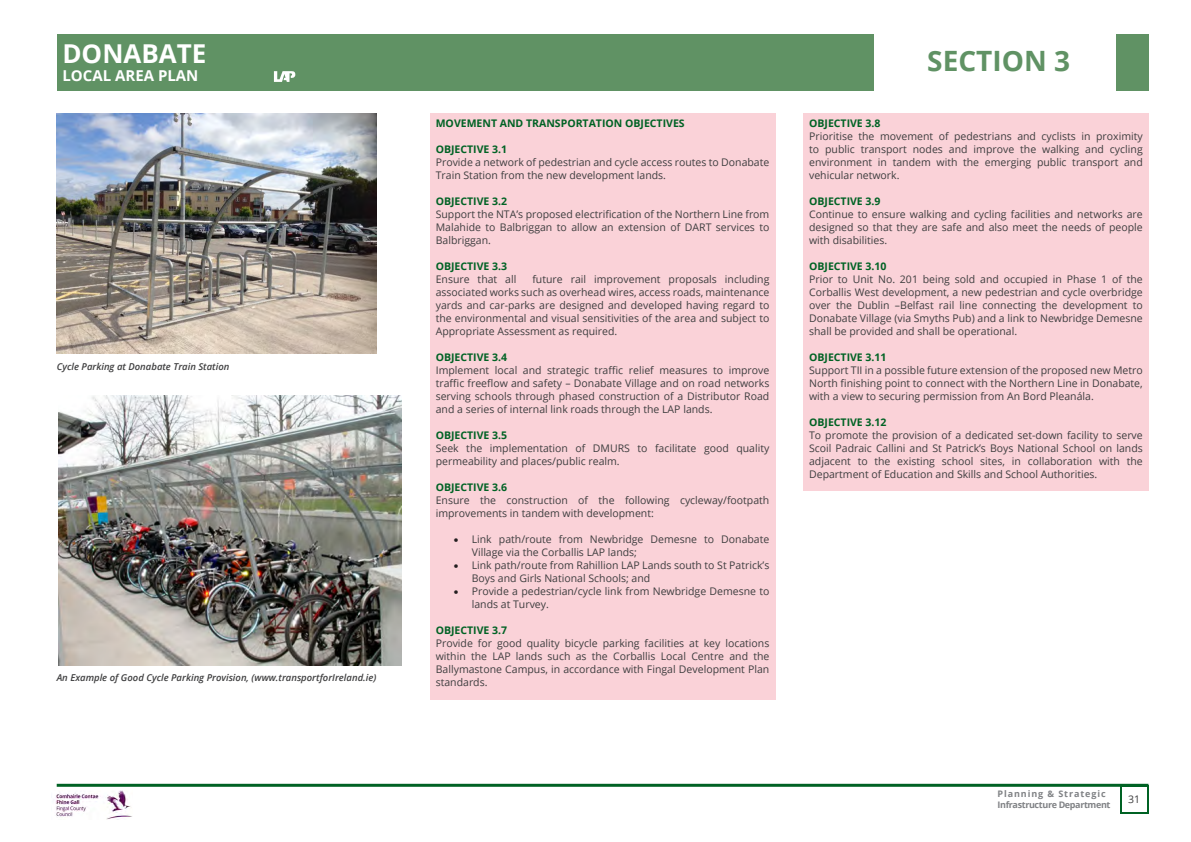
<style>
.page{position:relative;width:1191px;height:842px;background:#fff}
.page>*{position:absolute;margin:0;border:0;box-sizing:border-box;transform-origin:0 0}
.t1{font:700 28px "Open Sans";color:#609264}
.t2{font:700 26px "Open Sans";color:#fff}
.t3{font:700 15px "Open Sans";color:#fff}
.t4{font:10.5px/13px "Open Sans";color:#3e3e3f;text-align:justify}
.t5{font:700 10.5px "Open Sans";color:#006224}
.t6{font:italic 600 9.5px "Open Sans";color:#3e3e3f}
.t7{font:700 9px/10.8px "Open Sans";letter-spacing:-.04em;color:#808285}
.s1{color:#231f20}
</style>
<div class="page">
<div style="left:57px;top:34px;width:1091px;height:57px;background:#609264"></div>
<div style="left:874px;top:33px;width:241px;height:59px;background:#fff"></div>
<hr style="left:57px;top:784px;width:1091px;height:3px;background:#006224">
<img style="left:55px;top:791px;width:77px;height:28px">
<svg style="left:274px;top:71px;width:21px;height:11px"></svg>
<div style="left:1120px;top:785px;width:28px;height:29px;background:linear-gradient(to right,#fff,#fff)"></div>
<div style="left:1122px;top:787px;width:24px;height:24px;background:#fff"></div>
<img style="left:57px;top:113px;width:320px;height:240px">
<div style="left:430px;top:113px;width:345px;height:587px;background:#fad2d8"></div>
<div style="left:803px;top:113px;width:345px;height:377px;background:#fad2d8"></div>
<img style="left:58px;top:395px;width:344px;height:270px">
<h2 class="t2" style="left:62px;top:36px;width:146px">DONABATE</h2>
<h3 class="t3" style="left:62px;top:65px;width:138px">LOCAL AREA PLAN</h3>
<p class="t6" style="left:57px;top:360px;width:174px">Cycle Parking at Donabate Train Station</p>
<p class="t6" style="left:57px;top:671px;width:321px">An Example of Good Cycle Parking Provision, (www.transportforIreland.ie)</p>
<p class="t5" style="left:436px;top:116px;width:250px">MOVEMENT AND TRANSPORTATION OBJECTIVES</p>
<p class="t5" style="left:436px;top:142px;width:73px">OBJECTIVE 3.1</p>
<p class="t4" style="left:436px;top:156px;width:335px">Provide a network of pedestrian and cycle access routes to Donabate<br>Train Station from the new development lands.</p>
<p class="t5" style="left:436px;top:194px;width:73px">OBJECTIVE 3.2</p>
<p class="t4" style="left:436px;top:208px;width:335px">Support the NTA’s proposed electrification of the Northern Line from Malahide to Balbriggan to allow an extension of DART services to Balbriggan.</p>
<p class="t5" style="left:436px;top:259px;width:73px">OBJECTIVE 3.3</p>
<p class="t4" style="left:436px;top:272px;width:82px">Ensure that all</p>
<p class="t4" style="left:436px;top:272px;width:335px;text-indent:97px">future rail improvement proposals including associated works such as overhead wires, access roads, maintenance yards and car-parks are designed and developed having regard to the environmental and visual sensitivities of the area and subject to Appropriate Assessment as required.</p>
<p class="t5" style="left:436px;top:350px;width:73px">OBJECTIVE 3.4</p>
<p class="t4" style="left:436px;top:363px;width:335px">Implement local and strategic traffic relief measures to improve traffic freeflow and safety – Donabate Village and on road networks serving schools through phased construction of a Distributor Road and a series of internal link roads through the LAP lands.</p>
<p class="t5" style="left:436px;top:428px;width:73px">OBJECTIVE 3.5</p>
<p class="t4" style="left:436px;top:441px;width:335px">Seek the implementation of DMURS to facilitate good quality permeability and places/public realm.</p>
<p class="t5" style="left:436px;top:480px;width:73px">OBJECTIVE 3.6</p>
<p class="t4" style="left:436px;top:493px;width:335px">Ensure the construction of the following cycleway/footpath improvements in tandem with development:</p>
<p class="t4" style="left:472px;top:533px;width:299px;text-indent:-18px"><span class="s1">•</span> Link path/route from Newbridge Demesne to Donabate<br>Village via the Corballis LAP lands;</p>
<p class="t4" style="left:472px;top:559px;width:299px;text-indent:-18px"><span class="s1">•</span> Link path/route from Rahillion LAP Lands south to St Patrick’s<br>Boys and Girls National Schools; and</p>
<p class="t4" style="left:472px;top:585px;width:299px;text-indent:-18px"><span class="s1">•</span> Provide a pedestrian/cycle link from Newbridge Demesne to lands at Turvey.</p>
<p class="t5" style="left:436px;top:623px;width:73px">OBJECTIVE 3.7</p>
<p class="t4" style="left:436px;top:637px;width:335px">Provide for good quality bicycle parking facilities at key locations within the LAP lands such as the Corballis Local Centre and the Ballymastone Campus, in accordance with Fingal Development Plan standards.</p>
<p class="t1" style="left:927px;top:41px;width:144px">SECTION 3</p>
<p class="t5" style="left:809px;top:116px;width:73px">OBJECTIVE 3.8</p>
<p class="t4" style="left:809px;top:130px;width:335px">Prioritise the movement of pedestrians and cyclists in proximity to public transport nodes and improve the walking and cycling environment in tandem with the emerging public transport and vehicular network.</p>
<p class="t5" style="left:809px;top:194px;width:73px">OBJECTIVE 3.9</p>
<p class="t4" style="left:809px;top:208px;width:335px">Continue to ensure walking and cycling facilities and networks are designed so that they are safe and also meet the needs of people with disabilities.</p>
<p class="t5" style="left:809px;top:259px;width:79px">OBJECTIVE 3.10</p>
<p class="t4" style="left:809px;top:272px;width:335px">Prior to Unit No. 201 being sold and occupied in Phase 1 of the Corballis West development, a new pedestrian and cycle overbridge over the Dublin –Belfast rail line connecting the development to Donabate Village (via Smyths Pub) and a link to Newbridge Demesne shall be provided and shall be operational.</p>
<p class="t5" style="left:809px;top:350px;width:79px">OBJECTIVE 3.11</p>
<p class="t4" style="left:809px;top:363px;width:335px">Support TII in a possible future extension of the proposed new Metro North finishing point to connect with the Northern Line in Donabate, with a view to securing permission from An Bord Pleanála.</p>
<p class="t5" style="left:809px;top:415px;width:79px">OBJECTIVE 3.12</p>
<p class="t4" style="left:809px;top:428px;width:335px">To promote the provision of a dedicated set-down facility to serve Scoil Padraic Callini and St Patrick’s Boys National School on lands adjacent to the existing school sites, in collaboration with the Department of Education and Skills and School Authorities.</p>
<p class="t7" style="left:997px;top:788px;width:114px">Planning &amp; Strategic<br>Infrastructure Department</p>
<p class="t4" style="left:1128px;top:792px;width:14px">31</p>
</div>
